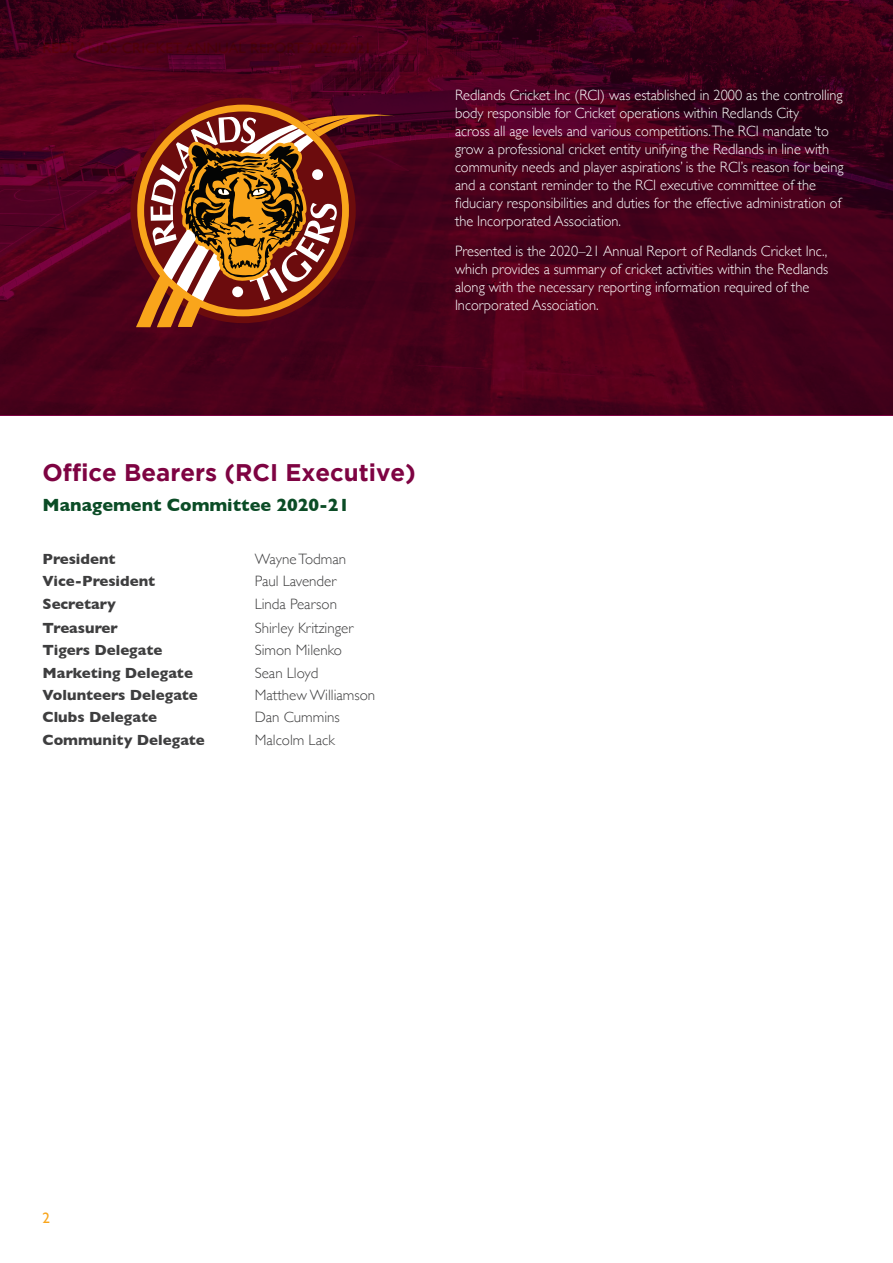
<style>
.page{position:relative;width:893px;height:1263px;background:#fff}
.page>*{position:absolute;margin:0;border:0;box-sizing:border-box;transform-origin:0 0}
.t1{font:700 24px "Gotham";color:#7e0342}
.t2{font:700 18px "Gill Sans";color:#0b4c26}
.t3{font:300 15px/18px "Gill Sans";color:#fff;scale:.96 1}
.t4{font:700 15px "Gill Sans";color:#3e3e3f}
.t5{font:300 15px "Gill Sans";color:#3e3e3f}
.t6{font:15px "Gill Sans";color:#f9a51b}
</style>
<div class="page">
<svg style="left:0;top:0;width:893px;height:415px;background:#47001b"></svg>
<svg style="left:136px;top:105px;width:259px;height:222px;background:#8a462c"></svg>
<p class="t3" style="left:455px;top:85px;width:406px">Redlands Cricket Inc (RCI) was established in 2000 as the controlling body responsible for Cricket operations within Redlands City<br>across all age levels and various competitions.The RCI mandate ‘to grow a professional cricket entity unifying the Redlands in line with community needs and player aspirations’ is the RCI’s reason for being and a constant reminder to the RCI executive committee of the fiduciary responsibilities and duties for the effective administration of the Incorporated Association.</p>
<p class="t3" style="left:455px;top:242px;width:390px">Presented is the 2020–21 Annual Report of Redlands Cricket Inc., which provides a summary of cricket activities within the Redlands along with the necessary reporting information required of the Incorporated Association.</p>
<h1 class="t1" style="left:43px;top:459px;width:375px">Office Bearers (RCI Executive)</h1>
<p class="t2" style="left:43px;top:491px;width:308px">Management Committee 2020-21</p>
<p class="t4" style="left:43px;top:547px;width:75px">President</p>
<p class="t5" style="left:255px;top:547px;width:93px">Wayne Todman</p>
<p class="t4" style="left:43px;top:569px;width:114px">Vice-President</p>
<p class="t5" style="left:255px;top:569px;width:83px">Paul Lavender</p>
<p class="t4" style="left:43px;top:591px;width:75px">Secretary</p>
<p class="t5" style="left:255px;top:592px;width:84px">Linda Pearson</p>
<p class="t4" style="left:43px;top:616px;width:77px">Treasurer</p>
<p class="t5" style="left:255px;top:616px;width:100px">Shirley Kritzinger</p>
<p class="t4" style="left:43px;top:638px;width:121px">Tigers Delegate</p>
<p class="t5" style="left:255px;top:639px;width:89px">Simon Milenko</p>
<p class="t4" style="left:43px;top:661px;width:152px">Marketing Delegate</p>
<p class="t5" style="left:255px;top:661px;width:65px">Sean Lloyd</p>
<p class="t4" style="left:43px;top:683px;width:157px">Volunteers Delegate</p>
<p class="t5" style="left:255px;top:683px;width:122px">Matthew Williamson</p>
<p class="t4" style="left:43px;top:705px;width:116px">Clubs Delegate</p>
<p class="t5" style="left:255px;top:706px;width:87px">Dan Cummins</p>
<p class="t4" style="left:43px;top:728px;width:164px">Community Delegate</p>
<p class="t5" style="left:255px;top:728px;width:81px">Malcolm Lack</p>
<p class="t6" style="left:43px;top:1209px;width:9px">2</p>
</div>
